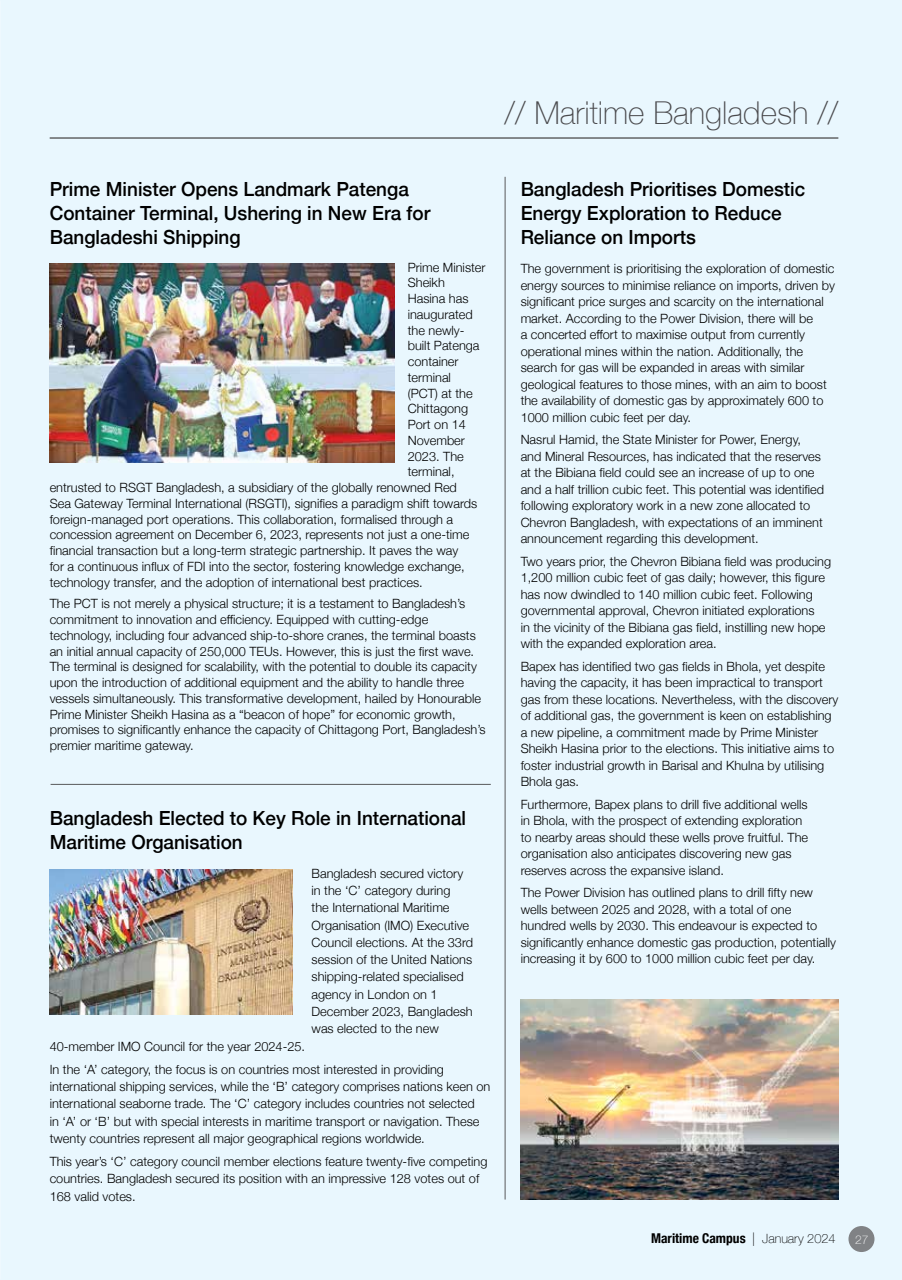
<style>
.page{position:relative;width:902px;height:1280px;background:#e9f7fe}
.page>*{position:absolute;margin:0;border:0;box-sizing:border-box;transform-origin:0 0}
.t1{font:100 31.5px "Helvetica Neue";color:#4a4a4d}
.t2{font:500 19.5px/24px "Helvetica Neue";color:#000}
.t3{font:700 condensed 13.5px "Helvetica Neue";color:#000}
.t4{font:300 12.75px/16.5px "Helvetica Neue";color:#000}
.t5{font:100 12px "Helvetica Neue";color:#fff}
.s1{font-weight:100;font-stretch:normal}
.s2{font-weight:100;font-stretch:normal;font-size:12.75px}
</style>
<div class="page">
<div style="left:848px;top:1226px;width:26px;height:26px;background:#808285;border-radius:50%"></div>
<hr style="left:50px;top:137px;width:788px;height:2px;background:#636466">
<hr style="left:505px;top:177px;width:1px;height:1022px;background:#58595b">
<img style="left:50px;top:263px;width:344px;height:200px">
<img style="left:521px;top:1000px;width:317px;height:199px">
<img style="left:50px;top:869px;width:242px;height:145px">
<hr style="left:51px;top:784px;width:440px;height:1px;background:#58595b">
<h1 class="t1" style="left:505px;top:89px;width:335px">// Maritime Bangladesh //</h1>
<h2 class="t2" style="left:50px;top:175px;width:382px">Prime Minister Opens Landmark Patenga<br>Container Terminal, Ushering in New Era for<br>Bangladeshi Shipping</h2>
<p class="t4" style="left:408px;top:258px;width:79px">Prime Minister</p>
<p class="t4" style="left:408px;top:274px;width:39px">Sheikh</p>
<p class="t4" style="left:408px;top:289px;width:62px">Hasina has</p>
<p class="t4" style="left:408px;top:305px;width:66px">inaugurated</p>
<p class="t4" style="left:408px;top:321px;width:58px">the newly-</p>
<p class="t4" style="left:408px;top:337px;width:73px">built Patenga</p>
<p class="t4" style="left:408px;top:352px;width:52px">container</p>
<p class="t4" style="left:408px;top:368px;width:45px">terminal</p>
<p class="t4" style="left:408px;top:384px;width:66px">(PCT) at the</p>
<p class="t4" style="left:408px;top:400px;width:62px">Chittagong</p>
<p class="t4" style="left:408px;top:415px;width:60px">Port on 14</p>
<p class="t4" style="left:408px;top:431px;width:59px">November</p>
<p class="t4" style="left:408px;top:447px;width:57px">2023. The</p>
<p class="t4" style="left:408px;top:463px;width:48px">terminal,</p>
<p class="t4" style="left:50px;top:478px;width:409px">entrusted to RSGT Bangladesh, a subsidiary of the globally renowned Red</p>
<p class="t4" style="left:50px;top:494px;width:429px">Sea Gateway Terminal International (RSGTI), signifies a paradigm shift towards</p>
<p class="t4" style="left:50px;top:510px;width:405px">foreign-managed port operations. This collaboration, formalised through a</p>
<p class="t4" style="left:50px;top:526px;width:421px">concession agreement on December 6, 2023, represents not just a one-time</p>
<p class="t4" style="left:50px;top:541px;width:410px">financial transaction but a long-term strategic partnership. It paves the way</p>
<p class="t4" style="left:50px;top:557px;width:416px">for a continuous influx of FDI into the sector, fostering knowledge exchange,</p>
<p class="t4" style="left:50px;top:573px;width:374px">technology transfer, and the adoption of international best practices.</p>
<p class="t4" style="left:50px;top:595px;width:437px;line-height:15.8px">The PCT is not merely a physical structure; it is a testament to Bangladesh’s commitment to innovation and efficiency. Equipped with cutting-edge technology, including four advanced ship-to-shore cranes, the terminal boasts an initial annual capacity of 250,000 TEUs. However, this is just the first wave.<br>The terminal is designed for scalability, with the potential to double its capacity upon the introduction of additional equipment and the ability to handle three vessels simultaneously. This transformative development, hailed by Honourable Prime Minister Sheikh Hasina as a “beacon of hope” for economic growth, promises to significantly enhance the capacity of Chittagong Port, Bangladesh’s premier maritime gateway.</p>
<h2 class="t2" style="left:50px;top:804px;width:418px">Bangladesh Elected to Key Role in International<br>Maritime Organisation</h2>
<p class="t4" style="left:312px;top:864px;width:163px;line-height:17.2px">Bangladesh secured victory in the ‘C’ category during<br>the International Maritime<br>Organisation (IMO) Executive<br>Council elections. At the 33rd session of the United Nations shipping-related specialised agency in London on 1<br>December 2023, Bangladesh was elected to the new</p>
<p class="t4" style="left:50px;top:1033px;width:396px;line-height:23.2px">40-member IMO Council for the year 2024-25.<br>In the ‘A’ category, the focus is on countries most interested in providing</p>
<p class="t4" style="left:50px;top:1077px;width:442px;line-height:17.2px">international shipping services, while the ‘B’ category comprises nations keen on international seaborne trade. The ‘C’ category includes countries not selected<br>in ‘A’ or ‘B’ but with special interests in maritime transport or navigation. These twenty countries represent all major geographical regions worldwide.</p>
<p class="t4" style="left:50px;top:1152px;width:439px;line-height:17.2px">This year’s ‘C’ category council member elections feature twenty-five competing countries. Bangladesh secured its position with an impressive 128 votes out of<br>168 valid votes.</p>
<h2 class="t2" style="left:521px;top:175px;width:286px">Bangladesh Prioritises Domestic<br>Energy Exploration to Reduce<br>Reliance on Imports</h2>
<p class="t4" style="left:521px;top:259px;width:316px">The government is prioritising the exploration of domestic energy sources to minimise reliance on imports, driven by significant price surges and scarcity on the international market. According to the Power Division, there will be<br>a concerted effort to maximise output from currently operational mines within the nation. Additionally, the search for gas will be expanded in areas with similar geological features to those mines, with an aim to boost the availability of domestic gas by approximately 600 to 1000 million cubic feet per day.</p>
<p class="t4" style="left:521px;top:430px;width:305px">Nasrul Hamid, the State Minister for Power, Energy, and Mineral Resources, has indicated that the reserves at the Bibiana field could see an increase of up to one and a half trillion cubic feet. This potential was identified following exploratory work in a new zone allocated to Chevron Bangladesh, with expectations of an imminent announcement regarding this development.</p>
<p class="t4" style="left:521px;top:552px;width:312px">Two years prior, the Chevron Bibiana field was producing 1,200 million cubic feet of gas daily; however, this figure has now dwindled to 140 million cubic feet. Following governmental approval, Chevron initiated explorations<br>in the vicinity of the Bibiana gas field, instilling new hope with the expanded exploration area.</p>
<p class="t4" style="left:521px;top:657px;width:319px">Bapex has identified two gas fields in Bhola, yet despite having the capacity, it has been impractical to transport gas from these locations. Nevertheless, with the discovery of additional gas, the government is keen on establishing a new pipeline, a commitment made by Prime Minister Sheikh Hasina prior to the elections. This initiative aims to foster industrial growth in Barisal and Khulna by utilising Bhola gas.</p>
<p class="t4" style="left:521px;top:795px;width:289px">Furthermore, Bapex plans to drill five additional wells in Bhola, with the prospect of extending exploration to nearby areas should these wells prove fruitful. The organisation also anticipates discovering new gas reserves across the expansive island.</p>
<p class="t4" style="left:521px;top:883px;width:317px">The Power Division has outlined plans to drill fifty new wells between 2025 and 2028, with a total of one hundred wells by 2030. This endeavour is expected to significantly enhance domestic gas production, potentially increasing it by 600 to 1000 million cubic feet per day.</p>
<p class="t3" style="left:651px;top:1227px;width:186px">Maritime Campus <span class="s1">|</span> <span class="s2">January 2024</span></p>
<p class="t5" style="left:855px;top:1230px;width:15px">27</p>
</div>
